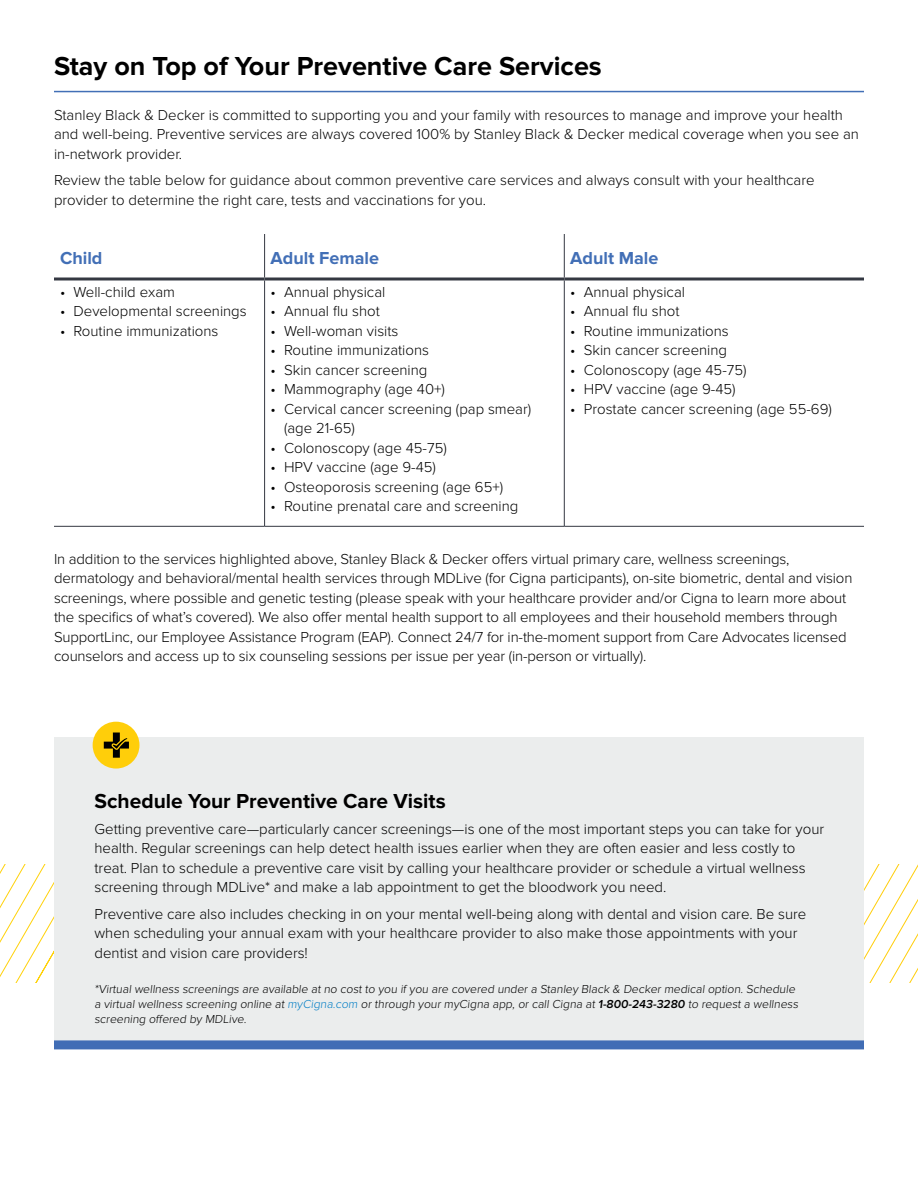
<style>
.page{position:relative;width:918px;height:1188px;background:#fff}
.page>*{position:absolute;margin:0;border:0;box-sizing:border-box;transform-origin:0 0}
.t1{font:700 27px "Proxima Nova";color:#000}
.t2{font:700 21px "Proxima Nova";color:#000}
.t3{font:700 18px "Proxima Nova";color:#426fb6}
.t4{font:300 15px/19.5px "Proxima Nova";color:#000}
.t5{font:300 12px/15px "Proxima Nova";color:#000}
.s1{color:#007dc5}
.s2{font-weight:600}
</style>
<div class="page">
<hr style="left:54px;top:91px;width:810px;height:1px;background:#426fb6">
<hr style="left:264px;top:234px;width:1px;height:44px;background:#343842">
<hr style="left:564px;top:234px;width:1px;height:44px;background:#343842">
<hr style="left:264px;top:280px;width:1px;height:80px;background:#343842">
<hr style="left:564px;top:280px;width:1px;height:80px;background:#343842">
<hr style="left:264px;top:360px;width:1px;height:166px;background:#343842">
<hr style="left:564px;top:360px;width:1px;height:166px;background:#343842">
<hr style="left:54px;top:526px;width:211px;height:1px;background:#343842">
<hr style="left:265px;top:526px;width:299px;height:1px;background:#343842">
<hr style="left:564px;top:526px;width:300px;height:1px;background:#343842">
<hr style="left:54px;top:278px;width:211px;height:2px;background:#343842">
<hr style="left:265px;top:278px;width:299px;height:2px;background:#343842">
<hr style="left:564px;top:278px;width:300px;height:2px;background:#343842">
<svg style="left:0;top:864px;width:54px;height:119px"></svg>
<svg style="left:864px;top:864px;width:54px;height:119px"></svg>
<div style="left:54px;top:737px;width:810px;height:307px;background:#ebeded"></div>
<div style="left:54px;top:1040px;width:810px;height:9px;background:#416db5"></div>
<div style="left:93px;top:722px;width:46px;height:47px;background:#ffce0a;border-radius:50%"></div>
<svg style="left:104px;top:733px;width:25px;height:25px"></svg>
<h1 class="t1" style="left:54px;top:51px;width:549px">Stay on Top of Your Preventive Care Services</h1>
<p class="t4" style="left:54px;top:105px;width:807px">Stanley Black &amp; Decker is committed to supporting you and your family with resources to manage and improve your health and well-being. Preventive services are always covered 100% by Stanley Black &amp; Decker medical coverage when you see an in-network provider.</p>
<p class="t4" style="left:54px;top:171px;width:762px">Review the table below for guidance about common preventive care services and always consult with your healthcare provider to determine the right care, tests and vaccinations for you.</p>
<p class="t3" style="left:60px;top:247px;width:44px">Child</p>
<p class="t3" style="left:271px;top:247px;width:110px">Adult Female</p>
<p class="t3" style="left:570px;top:247px;width:90px">Adult Male</p>
<p class="t4" style="left:60px;top:282px;width:117px">• Well-child exam</p>
<p class="t4" style="left:60px;top:302px;width:188px">• Developmental screenings</p>
<p class="t4" style="left:60px;top:321px;width:160px">• Routine immunizations</p>
<p class="t4" style="left:271px;top:282px;width:116px">• Annual physical</p>
<p class="t4" style="left:271px;top:302px;width:111px">• Annual flu shot</p>
<p class="t4" style="left:271px;top:321px;width:129px">• Well-woman visits</p>
<p class="t4" style="left:271px;top:341px;width:160px">• Routine immunizations</p>
<p class="t4" style="left:271px;top:360px;width:158px">• Skin cancer screening</p>
<p class="t4" style="left:271px;top:380px;width:176px">• Mammography (age 40+)</p>
<p class="t4" style="left:284px;top:399px;width:249px;text-indent:-14px">• Cervical cancer screening (pap smear) (age 21-65)</p>
<p class="t4" style="left:271px;top:438px;width:178px">• Colonoscopy (age 45-75)</p>
<p class="t4" style="left:271px;top:458px;width:167px">• HPV vaccine (age 9-45)</p>
<p class="t4" style="left:271px;top:477px;width:234px">• Osteoporosis screening (age 65+)</p>
<p class="t4" style="left:271px;top:497px;width:249px">• Routine prenatal care and screening</p>
<p class="t4" style="left:570px;top:282px;width:116px">• Annual physical</p>
<p class="t4" style="left:570px;top:302px;width:111px">• Annual flu shot</p>
<p class="t4" style="left:570px;top:321px;width:160px">• Routine immunizations</p>
<p class="t4" style="left:570px;top:341px;width:158px">• Skin cancer screening</p>
<p class="t4" style="left:570px;top:360px;width:178px">• Colonoscopy (age 45-75)</p>
<p class="t4" style="left:570px;top:380px;width:167px">• HPV vaccine (age 9-45)</p>
<p class="t4" style="left:570px;top:399px;width:263px">• Prostate cancer screening (age 55-69)</p>
<p class="t4" style="left:54px;top:549px;width:800px">In addition to the services highlighted above, Stanley Black &amp; Decker offers virtual primary care, wellness screenings, dermatology and behavioral/mental health services through MDLive (for Cigna participants), on-site biometric, dental and vision screenings, where possible and genetic testing (please speak with your healthcare provider and/or Cigna to learn more about the specifics of what’s covered). We also offer mental health support to all employees and their household members through SupportLinc, our Employee Assistance Program (EAP). Connect 24/7 for in-the-moment support from Care Advocates licensed counselors and access up to six counseling sessions per issue per year (in-person or virtually).</p>
<h2 class="t2" style="left:94px;top:789px;width:353px">Schedule Your Preventive Care Visits</h2>
<p class="t4" style="left:94px;top:819px;width:731px">Getting preventive care—particularly cancer screenings—is one of the most important steps you can take for your health. Regular screenings can help detect health issues earlier when they are often easier and less costly to treat. Plan to schedule a preventive care visit by calling your healthcare provider or schedule a virtual wellness screening through MDLive* and make a lab appointment to get the bloodwork you need.</p>
<p class="t4" style="left:94px;top:904px;width:713px">Preventive care also includes checking in on your mental well-being along with dental and vision care. Be sure when scheduling your annual exam with your healthcare provider to also make those appointments with your dentist and vision care providers!</p>
<p class="t5" style="left:94px;top:982px;width:707px">*Virtual wellness screenings are available at no cost to you if you are covered under a Stanley Black &amp; Decker medical option. Schedule a virtual wellness screening online at <span class="s1">myCigna.com</span> or through your myCigna app, or call Cigna at <span class="s2">1-800-243-3280</span> to request a wellness screening offered by MDLive.</p>
</div>
